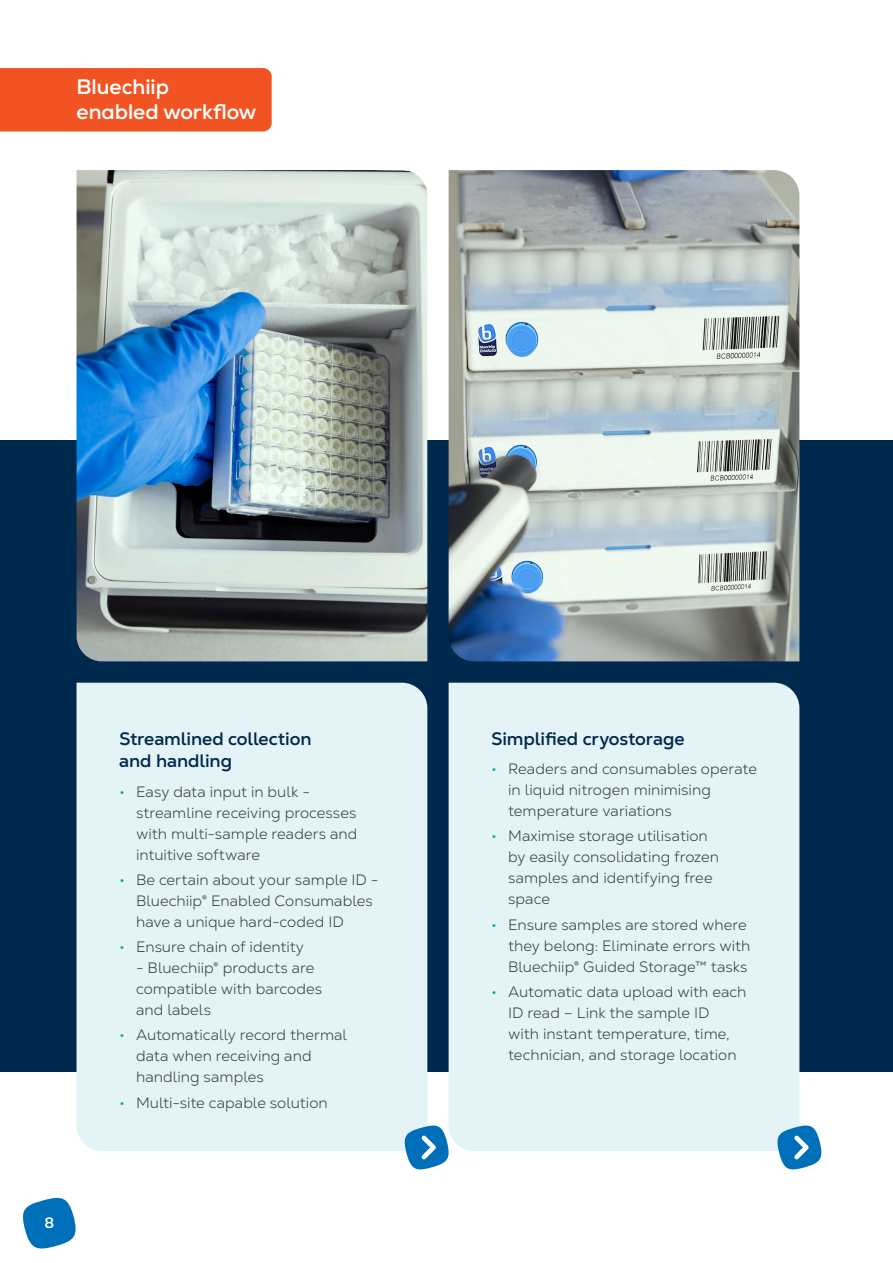
<style>
.page{position:relative;width:893px;height:1263px;background:#fff}
.page>*{position:absolute;margin:0;border:0;box-sizing:border-box;transform-origin:0 0}
.Heading_3_NEW{font:700 21px/25.5px "Nexa";color:#fff}
.sh1__Sub_Heading_1_NEW{font:700 18px/22.5px "Nexa Text";letter-spacing:-.005em;color:#00294e}
.t1{font:300 15px/21px "Nexa Text";color:#323d47}
.t2{font:700 15px "Nexa Text";color:#fff}
.s1{color:#00aab8}
</style>
<div class="page">
<div style="left:0;top:440px;width:893px;height:631px;background:#00294e"></div>
<div style="left:77px;top:683px;width:350px;height:468px;background:#e4f3f5"></div>
<div style="left:449px;top:683px;width:350px;height:468px;background:#e4f3f5"></div>
<img style="left:77px;top:170px;width:350px;height:491px">
<img style="left:449px;top:170px;width:350px;height:491px">
<svg style="left:403px;top:1123px;width:48px;height:47px"></svg>
<svg style="left:775px;top:1123px;width:47px;height:47px"></svg>
<div style="left:0;top:68px;width:272px;height:63px;background:#f15422"></div>
<svg style="left:23px;top:1197px;width:53px;height:52px"></svg>
<p class="Heading_3_NEW" style="left:77px;top:74px;width:181px">Bluechiip enabled workflow</p>
<p class="t2" style="left:44px;top:1213px;width:11px">8</p>
<p class="sh1__Sub_Heading_1_NEW" style="left:119px;top:727px;width:194px">Streamlined collection and handling</p>
<p class="t1" style="left:136px;top:781px;width:223px;text-indent:-17px"><span class="s1">•</span> Easy data input in bulk - streamline receiving processes with multi-sample readers and intuitive software</p>
<p class="t1" style="left:136px;top:869px;width:244px;text-indent:-17px"><span class="s1">•</span> Be certain about your sample ID -<br>Bluechiip® Enabled Consumables have a unique hard-coded ID</p>
<p class="t1" style="left:119px;top:936px;width:187px"><span class="s1">•</span> Ensure chain of identity</p>
<p class="t1" style="left:136px;top:957px;width:187px">- Bluechiip® products are compatible with barcodes and labels</p>
<p class="t1" style="left:136px;top:1025px;width:213px;text-indent:-17px"><span class="s1">•</span> Automatically record thermal data when receiving and handling samples</p>
<p class="t1" style="left:119px;top:1092px;width:210px"><span class="s1">•</span> Multi-site capable solution</p>
<p class="sh1__Sub_Heading_1_NEW" style="left:491px;top:727px;width:195px">Simplified cryostorage</p>
<p class="t1" style="left:508px;top:758px;width:250px;text-indent:-17px"><span class="s1">•</span> Readers and consumables operate in liquid nitrogen minimising temperature variations</p>
<p class="t1" style="left:508px;top:826px;width:212px;text-indent:-17px"><span class="s1">•</span> Maximise storage utilisation by easily consolidating frozen samples and identifying free space</p>
<p class="t1" style="left:508px;top:914px;width:244px;text-indent:-17px"><span class="s1">•</span> Ensure samples are stored where they belong: Eliminate errors with<br>Bluechiip® Guided Storage™ tasks</p>
<p class="t1" style="left:508px;top:981px;width:240px;text-indent:-17px"><span class="s1">•</span> Automatic data upload with each<br>ID read – Link the sample ID<br>with instant temperature, time, technician, and storage location</p>
</div>
